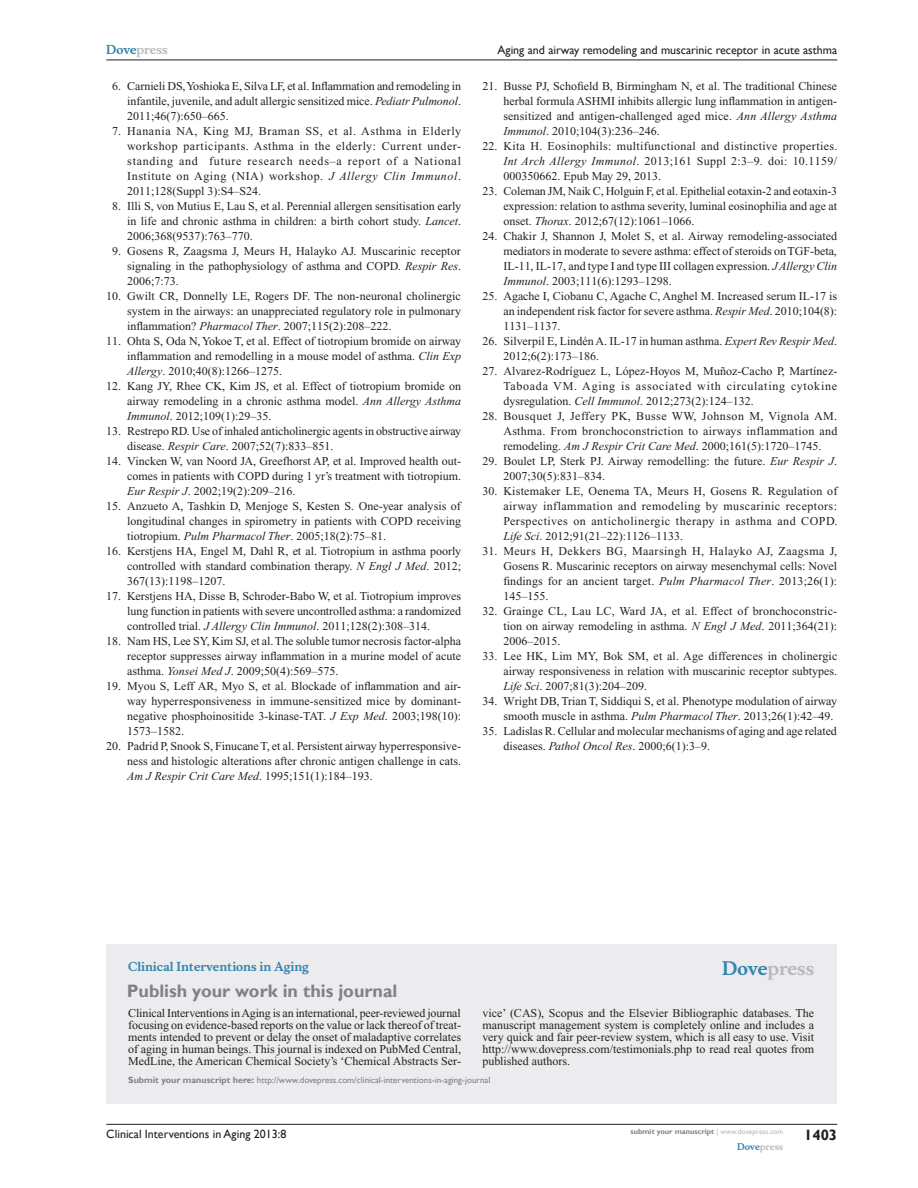
<style>
.page{position:relative;width:918px;height:1188px;background:#fff}
.page>*{position:absolute;margin:0;border:0;box-sizing:border-box;transform-origin:0 0}
.PromBx-H1{font:700 18px "Gill Sans";color:#808285}
.PromBx-Brand{font:700 18px "Musee";color:#b8b9bc}
.t1{font:700 15px "Gill Sans";color:#231f20}
.RefNL2{font:12px/15px "Times New Roman";color:#231f20;text-align:justify}
.PromBx-Tx{font:12px/12px "Times New Roman";color:#231f20;text-align:justify}
.t2{font:12px "Gill Sans";color:#231f20}
.PromBx-JrnlName{font:700 12px "Musee";color:#3485ae}
.t3{font:700 12px "Musee";color:#b8b9bc}
.PromBx-SubmitMssWebA{font:9px "Gill Sans";color:#808285}
.t4{font:700 9px "Musee";color:#b8b9bc}
.t5{font:700 7.5px "Gill Sans";color:#808285}
.s1{color:#3485ae}
.s2{font-style:italic}
.s3{font-weight:700}
.s4{font-weight:400;color:#b8b9bc}
</style>
<div class="page">
<div style="left:106px;top:944px;width:731px;height:159px;background:#ececee"></div>
<hr style="left:106px;top:1124px;width:731px;height:1px;background:#231f20">
<hr style="left:106px;top:60px;width:731px;height:1px;background:#231f20">
<p class="t3" style="left:106px;top:43px;width:63px"><span class="s1">Dove</span>press</p>
<p class="RefNL2" style="left:127px;top:79px;width:335px;text-indent:-15px">6. Carnieli DS, Yoshioka E, Silva LF, et al. Inflammation and remodeling in infantile, juvenile, and adult allergic sensitized mice. <span class="s2">Pediatr Pulmonol</span>.<br>2011;46(7):650–665.</p>
<p class="RefNL2" style="left:127px;top:124px;width:335px;text-indent:-15px">7. Hanania NA, King MJ, Braman SS, et al. Asthma in Elderly workshop participants. Asthma in the elderly: Current under&shy;standing and future research needs–a report of a National Institute on Aging (NIA) workshop. <span class="s2">J Allergy Clin Immunol</span>.<br>2011;128(Suppl 3):S4–S24.</p>
<p class="RefNL2" style="left:127px;top:199px;width:335px;text-indent:-15px">8. Illi S, von Mutius E, Lau S, et al. Perennial allergen sensitisation early in life and chronic asthma in children: a birth cohort study. <span class="s2">Lancet</span>.<br>2006;368(9537):763–770.</p>
<p class="RefNL2" style="left:127px;top:244px;width:335px;text-indent:-15px">9. Gosens R, Zaagsma J, Meurs H, Halayko AJ. Muscarinic receptor signaling in the pathophysiology of asthma and COPD. <span class="s2">Respir Res</span>.<br>2006;7:73.</p>
<p class="RefNL2" style="left:127px;top:289px;width:335px;text-indent:-21px">10. Gwilt CR, Donnelly LE, Rogers DF. The non-neuronal cholinergic system in the airways: an unappreciated regulatory role in pulmonary inflammation? <span class="s2">Pharmacol Ther</span>. 2007;115(2):208–222.</p>
<p class="RefNL2" style="left:127px;top:334px;width:335px;text-indent:-21px">11. Ohta S, Oda N, Yokoe T, et al. Effect of tiotropium bromide on airway inflammation and remodelling in a mouse model of asthma. <span class="s2">Clin Exp Allergy</span>. 2010;40(8):1266–1275.</p>
<p class="RefNL2" style="left:127px;top:379px;width:335px;text-indent:-21px">12. Kang JY, Rhee CK, Kim JS, et al. Effect of tiotropium bromide on airway remodeling in a chronic asthma model. <span class="s2">Ann Allergy Asthma Immunol</span>. 2012;109(1):29–35.</p>
<p class="RefNL2" style="left:127px;top:424px;width:336px;text-indent:-21px">13. Restrepo RD. Use of inhaled anticholinergic agents in obstructive airway disease. <span class="s2">Respir Care</span>. 2007;52(7):833–851.</p>
<p class="RefNL2" style="left:127px;top:454px;width:335px;text-indent:-21px">14. Vincken W, van Noord JA, Greefhorst AP, et al. Improved health out&shy;comes in patients with COPD during 1 yr’s treatment with tiotropium.<br><span class="s2">Eur Respir J</span>. 2002;19(2):209–216.</p>
<p class="RefNL2" style="left:127px;top:499px;width:335px;text-indent:-21px">15. Anzueto A, Tashkin D, Menjoge S, Kesten S. One-year analysis of longitudinal changes in spirometry in patients with COPD receiving tiotropium. <span class="s2">Pulm Pharmacol Ther</span>. 2005;18(2):75–81.</p>
<p class="RefNL2" style="left:127px;top:544px;width:335px;text-indent:-21px">16. Kerstjens HA, Engel M, Dahl R, et al. Tiotropium in asthma poorly controlled with standard combination therapy. <span class="s2">N Engl J Med</span>. 2012; 367(13):1198–1207.</p>
<p class="RefNL2" style="left:127px;top:589px;width:335px;text-indent:-21px">17. Kerstjens HA, Disse B, Schroder-Babo W, et al. Tiotropium improves lung function in patients with severe uncontrolled asthma: a randomized controlled trial. <span class="s2">J Allergy Clin Immunol</span>. 2011;128(2):308–314.</p>
<p class="RefNL2" style="left:127px;top:634px;width:335px;text-indent:-21px">18. Nam HS, Lee SY, Kim SJ, et al. The soluble tumor necrosis factor-alpha receptor suppresses airway inflammation in a murine model of acute asthma. <span class="s2">Yonsei Med J</span>. 2009;50(4):569–575.</p>
<p class="RefNL2" style="left:127px;top:679px;width:335px;text-indent:-21px">19. Myou S, Leff AR, Myo S, et al. Blockade of inflammation and air&shy;way hyperresponsiveness in immune-sensitized mice by dominant&shy;negative phosphoinositide 3-kinase-TAT. <span class="s2">J Exp Med</span>. 2003;198(10):<br>1573–1582.</p>
<p class="RefNL2" style="left:127px;top:739px;width:335px;text-indent:-21px">20. Padrid P, Snook S, Finucane T, et al. Persistent airway hyperresponsive&shy;ness and histologic alterations after chronic antigen challenge in cats.<br><span class="s2">Am J Respir Crit Care Med</span>. 1995;151(1):184–193.</p>
<p class="t2" style="left:498px;top:43px;width:341px">Aging and airway remodeling and muscarinic receptor in acute asthma</p>
<p class="RefNL2" style="left:503px;top:79px;width:335px;text-indent:-21px">21. Busse PJ, Schofield B, Birmingham N, et al. The traditional Chinese herbal formula ASHMI inhibits allergic lung inflammation in antigen&shy;sensitized and antigen-challenged aged mice. <span class="s2">Ann Allergy Asthma Immunol</span>. 2010;104(3):236–246.</p>
<p class="RefNL2" style="left:503px;top:139px;width:336px;text-indent:-21px">22. Kita H. Eosinophils: multifunctional and distinctive properties.<br><span class="s2">Int Arch Allergy Immunol</span>. 2013;161 Suppl 2:3–9. doi: 10.1159/ 000350662. Epub May 29, 2013.</p>
<p class="RefNL2" style="left:503px;top:184px;width:335px;text-indent:-21px">23. Coleman JM, Naik C, Holguin F, et al. Epithelial eotaxin-2 and eotaxin-3 expression: relation to asthma severity, luminal eosinophilia and age at onset. <span class="s2">Thorax</span>. 2012;67(12):1061–1066.</p>
<p class="RefNL2" style="left:503px;top:229px;width:335px;text-indent:-21px">24. Chakir J, Shannon J, Molet S, et al. Airway remodeling-associated mediators in moderate to severe asthma: effect of steroids on TGF-beta, IL-11, IL-17, and type I and type III collagen expression. <span class="s2">J Allergy Clin Immunol</span>. 2003;111(6):1293–1298.</p>
<p class="RefNL2" style="left:503px;top:289px;width:335px;text-indent:-21px">25. Agache I, Ciobanu C, Agache C, Anghel M. Increased serum IL-17 is an independent risk factor for severe asthma. <span class="s2">Respir Med</span>. 2010;104(8):<br>1131–1137.</p>
<p class="RefNL2" style="left:503px;top:334px;width:335px;text-indent:-21px">26. Silverpil E, Lindén A. IL-17 in human asthma. <span class="s2">Expert Rev Respir Med</span>.<br>2012;6(2):173–186.</p>
<p class="RefNL2" style="left:503px;top:364px;width:335px;text-indent:-21px">27. Alvarez-Rodríguez L, López-Hoyos M, Muñoz-Cacho P, Martínez-Taboada VM. Aging is associated with circulating cytokine dysregulation. <span class="s2">Cell Immunol</span>. 2012;273(2):124–132.</p>
<p class="RefNL2" style="left:503px;top:409px;width:336px;text-indent:-21px">28. Bousquet J, Jeffery PK, Busse WW, Johnson M, Vignola AM.<br>Asthma. From bronchoconstriction to airways inflammation and remodeling. <span class="s2">Am J Respir Crit Care Med</span>. 2000;161(5):1720–1745.</p>
<p class="RefNL2" style="left:503px;top:454px;width:335px;text-indent:-21px">29. Boulet LP, Sterk PJ. Airway remodelling: the future. <span class="s2">Eur Respir J</span>.<br>2007;30(5):831–834.</p>
<p class="RefNL2" style="left:503px;top:484px;width:336px;text-indent:-21px">30. Kistemaker LE, Oenema TA, Meurs H, Gosens R. Regulation of airway inflammation and remodeling by muscarinic receptors:<br>Perspectives on anticholinergic therapy in asthma and COPD.<br><span class="s2">Life Sci</span>. 2012;91(21–22):1126–1133.</p>
<p class="RefNL2" style="left:503px;top:544px;width:335px;text-indent:-21px">31. Meurs H, Dekkers BG, Maarsingh H, Halayko AJ, Zaagsma J, Gosens R. Muscarinic receptors on airway mesenchymal cells: Novel findings for an ancient target. <span class="s2">Pulm Pharmacol Ther</span>. 2013;26(1):<br>145–155.</p>
<p class="RefNL2" style="left:503px;top:604px;width:335px;text-indent:-21px">32. Grainge CL, Lau LC, Ward JA, et al. Effect of bronchoconstric&shy;tion on airway remodeling in asthma. <span class="s2">N Engl J Med</span>. 2011;364(21):<br>2006–2015.</p>
<p class="RefNL2" style="left:503px;top:649px;width:335px;text-indent:-21px">33. Lee HK, Lim MY, Bok SM, et al. Age differences in cholinergic airway responsiveness in relation with muscarinic receptor subtypes.<br><span class="s2">Life Sci</span>. 2007;81(3):204–209.</p>
<p class="RefNL2" style="left:503px;top:694px;width:335px;text-indent:-21px">34. Wright DB, Trian T, Siddiqui S, et al. Phenotype modulation of airway smooth muscle in asthma. <span class="s2">Pulm Pharmacol Ther</span>. 2013;26(1):42–49.</p>
<p class="RefNL2" style="left:503px;top:724px;width:335px;text-indent:-21px">35. Ladislas R. Cellular and molecular mechanisms of aging and age related diseases. <span class="s2">Pathol Oncol Res</span>. 2000;6(1):3–9.</p>
<p class="PromBx-JrnlName" style="left:128px;top:959px;width:182px">Clinical Interventions in Aging</p>
<p class="PromBx-H1" style="left:127px;top:980px;width:272px">Publish your work in this journal</p>
<p class="PromBx-Brand" style="left:722px;top:958px;width:94px"><span class="s1">Dove</span>press</p>
<p class="PromBx-Tx" style="left:128px;top:1007px;width:334px">Clinical Interventions in Aging is an international, peer-reviewed journal focusing on evidence-based reports on the value or lack thereof of treat&shy;ments intended to prevent or delay the onset of maladaptive correlates of aging in human beings. This journal is indexed on PubMed Central, MedLine, the American Chemical Society’s ‘Chemical Abstracts Ser-</p>
<p class="PromBx-Tx" style="left:482px;top:1007px;width:333px">vice’ (CAS), Scopus and the Elsevier Bibliographic databases. The manuscript management system is completely online and includes a very quick and fair peer-review system, which is all easy to use. Visit http://www.dovepress.com/testimonials.php to read real quotes from published authors.</p>
<p class="PromBx-SubmitMssWebA" style="left:128px;top:1075px;width:364px"><span class="s3">Submit your manuscript here:</span> http://www.dovepress.com/clinical-interventions-in-aging-journal</p>
<p class="t2" style="left:106px;top:1127px;width:182px">Clinical Interventions in Aging 2013:8</p>
<p class="t5" style="left:631px;top:1127px;width:154px">submit your manuscript <span class="s4">| www.dovepress.com</span></p>
<p class="t4" style="left:737px;top:1141px;width:48px"><span class="s1">Dove</span>press</p>
<p class="t1" style="left:804px;top:1126px;width:35px">1403</p>
</div>
